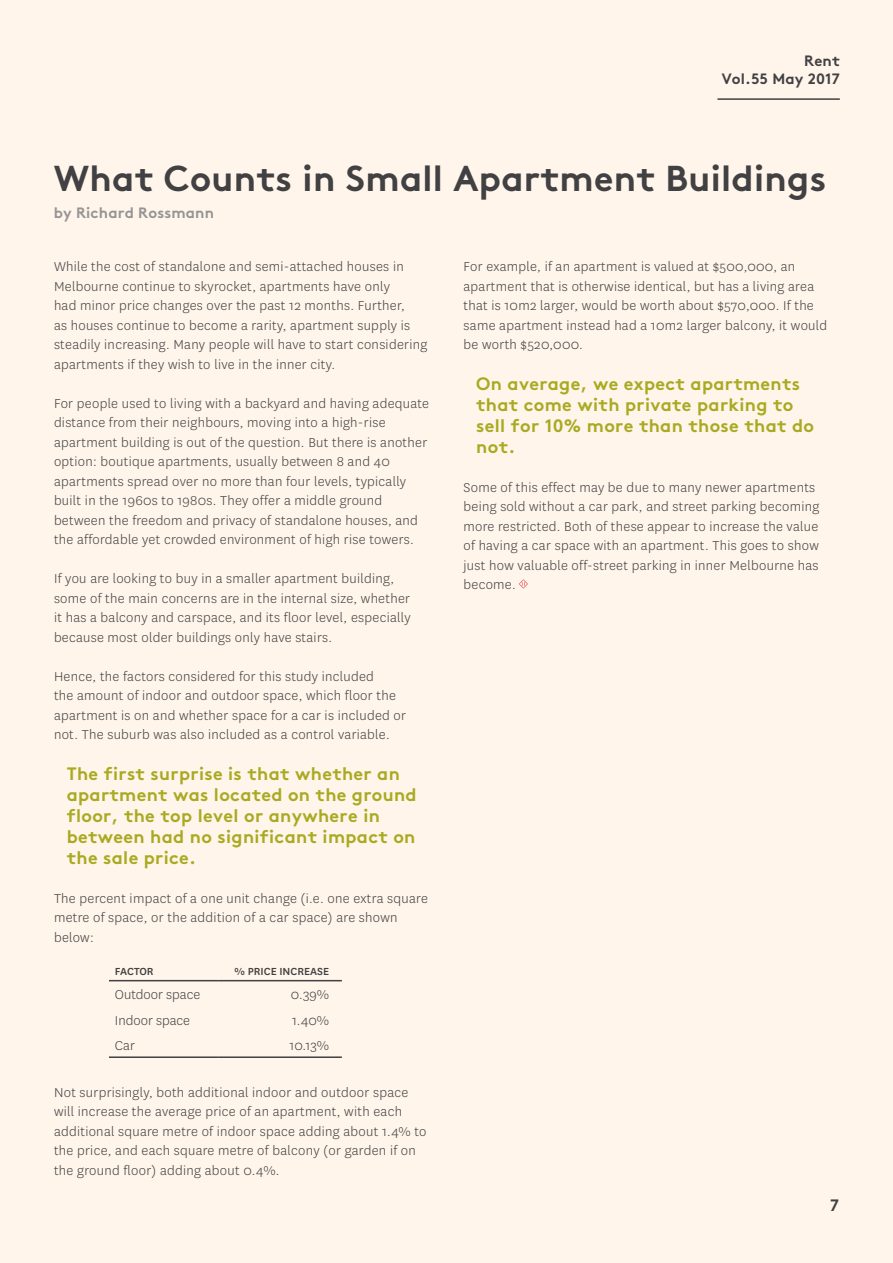
<style>
.page{position:relative;width:893px;height:1263px;background:#fff5ea}
.page>*{position:absolute;margin:0;border:0;box-sizing:border-box;transform-origin:0 0}
.t1{font:700 36px "AS Brown Pro";letter-spacing:.01em;color:#414042}
.t2{font:700 18px/21px "AS Brown Pro";letter-spacing:.02em;color:#a9aa22}
.t3{font:700 16.5px "AS Brown Pro";color:#414042}
.t4{font:300 15px/19.5px "National";letter-spacing:.02em;color:#414042}
.t5{font:300 15px "National";color:#414042}
.t6{font:700 15px/18px "AS Brown Pro";letter-spacing:.01em;color:#414042;text-align:right}
.t7{font:700 15px "AS Brown Pro";letter-spacing:.01em;color:#969495}
.t8{font:500 12px "National";color:#414042}
</style>
<div class="page">
<hr style="left:717px;top:98px;width:123px;height:2px;background:#414042">
<hr style="left:109px;top:980px;width:110px;height:1px;background:#414042">
<hr style="left:219px;top:980px;width:123px;height:1px;background:#414042">
<hr style="left:109px;top:1056px;width:110px;height:2px;background:#414042">
<hr style="left:219px;top:1056px;width:123px;height:2px;background:#414042">
<svg style="left:519px;top:579px;width:9px;height:10px"></svg>
<p class="t6" style="left:722px;top:50px;width:119px">Rent<br>Vol.55 May 2017</p>
<h1 class="t1" style="left:54px;top:152px;width:774px">What Counts in Small Apartment Buildings</h1>
<p class="t7" style="left:54px;top:202px;width:162px">by Richard Rossmann</p>
<p class="t4" style="left:54px;top:256px;width:375px">While the cost of standalone and semi-attached houses in Melbourne continue to skyrocket, apartments have only<br>had minor price changes over the past 12 months. Further,<br>as houses continue to become a rarity, apartment supply is steadily increasing. Many people will have to start considering apartments if they wish to live in the inner city.</p>
<p class="t4" style="left:54px;top:393px;width:377px">For people used to living with a backyard and having adequate distance from their neighbours, moving into a high-rise apartment building is out of the question. But there is another option: boutique apartments, usually between 8 and 40 apartments spread over no more than four levels, typically built in the 1960s to 1980s. They offer a middle ground between the freedom and privacy of standalone houses, and the affordable yet crowded environment of high rise towers.</p>
<p class="t4" style="left:54px;top:568px;width:358px">If you are looking to buy in a smaller apartment building, some of the main concerns are in the internal size, whether it has a balcony and carspace, and its floor level, especially because most older buildings only have stairs.</p>
<p class="t4" style="left:54px;top:666px;width:354px">Hence, the factors considered for this study included<br>the amount of indoor and outdoor space, which floor the apartment is on and whether space for a car is included or not. The suburb was also included as a control variable.</p>
<p class="t2" style="left:67px;top:761px;width:351px">The first surprise is that whether an apartment was located on the ground floor, the top level or anywhere in between had no significant impact on the sale price.</p>
<p class="t4" style="left:54px;top:888px;width:375px">The percent impact of a one unit change (i.e. one extra square metre of space, or the addition of a car space) are shown below:</p>
<p class="t8" style="left:115px;top:963px;width:39px">FACTOR</p>
<p class="t8" style="left:235px;top:963px;width:26px">% PRICE</p>
<p class="t8" style="left:279px;top:963px;width:7px">INCRE</p>
<p class="t8" style="left:310px;top:963px;width:14px">ASE</p>
<p class="t5" style="left:115px;top:985px;width:87px">Outdoor space</p>
<p class="t4" style="left:291px;top:985px;width:40px">0.39%</p>
<p class="t5" style="left:115px;top:1011px;width:77px">Indoor space</p>
<p class="t4" style="left:292px;top:1010px;width:38px">1.40%</p>
<p class="t4" style="left:115px;top:1035px;width:22px">Car</p>
<p class="t4" style="left:290px;top:1035px;width:41px">10.13%</p>
<p class="t4" style="left:463px;top:256px;width:365px">For example, if an apartment is valued at $500,000, an apartment that is otherwise identical, but has a living area that is 10m2 larger, would be worth about $570,000. If the same apartment instead had a 10m2 larger balcony, it would be worth $520,000.</p>
<p class="t2" style="left:476px;top:371px;width:339px">On average, we expect apartments that come with private parking to sell for 10% more than those that do not.</p>
<p class="t4" style="left:463px;top:477px;width:357px">Some of this effect may be due to many newer apartments being sold without a car park, and street parking becoming more restricted. Both of these appear to increase the value of having a car space with an apartment. This goes to show just how valuable off-street parking in inner Melbourne has become.</p>
<p class="t4" style="left:54px;top:1082px;width:374px">Not surprisingly, both additional indoor and outdoor space will increase the average price of an apartment, with each additional square metre of indoor space adding about 1.4% to the price, and each square metre of balcony (or garden if on the ground floor) adding about 0.4%.</p>
<p class="t3" style="left:830px;top:1192px;width:10px">7</p>
</div>
